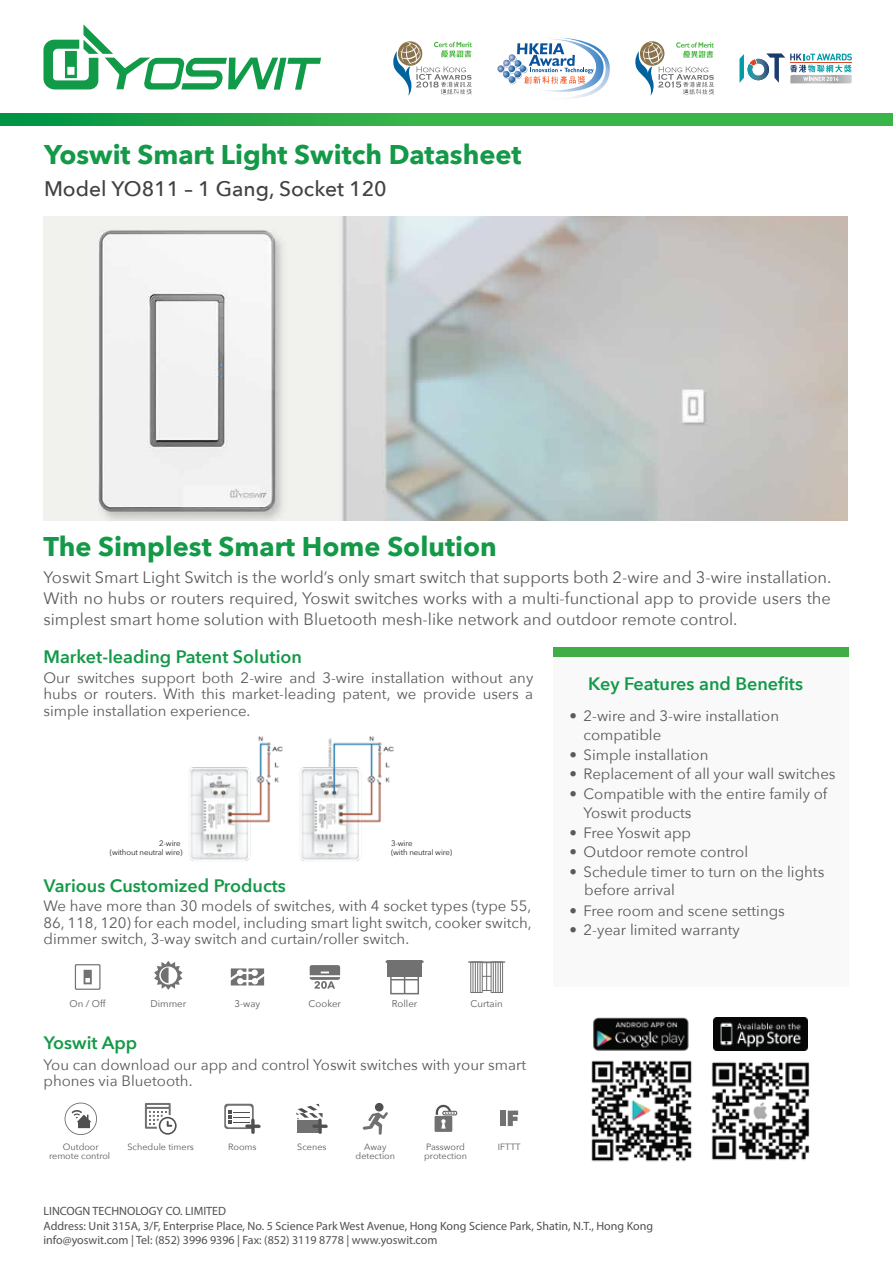
<style>
.page{position:relative;width:893px;height:1263px;background:#fff}
.page>*{position:absolute;margin:0;border:0;box-sizing:border-box;transform-origin:0 0}
.t1{font:700 27px "Avenir Next";color:#139948}
.t2{font:500 21px "Avenir Next";color:#414142}
.t3{font:600 18px "Avenir Next";color:#139948}
.t4{font:16.5px/21px "Avenir Next";color:#5a5b5c;text-align:justify}
.t5{font:15px/16.5px "Avenir Next";color:#595a5c}
.t6{font:12px/14.4px "Myriad Pro";color:#4f5050}
.t7{font:9.75px "Avenir Next";color:#595a5c}
.t8{font:9px/9px "Avenir Next";color:#595a5c;text-align:center}
.t9{font:7.8px/9.4px "Avenir Next";letter-spacing:-.02em;color:#231f20;text-align:right}
</style>
<div class="page">
<svg style="left:43px;top:24px;width:278px;height:66px"></svg>
<div style="left:553px;top:648px;width:295px;height:339px;background:#f9f9fa"></div>
<div style="left:553px;top:648px;width:295px;height:9px;background:#41ad49"></div>
<svg style="left:1px;top:114px;width:891px;height:12px"></svg>
<img style="left:591px;top:1060px;width:101px;height:102px">
<img style="left:593px;top:1017px;width:96px;height:34px">
<img style="left:711px;top:1049px;width:99px;height:111px">
<img style="left:713px;top:1018px;width:94px;height:32px">
<svg style="left:75px;top:964px;width:26px;height:26px"></svg>
<svg style="left:154px;top:961px;width:29px;height:29px"></svg>
<svg style="left:231px;top:968px;width:33px;height:17px"></svg>
<svg style="left:310px;top:965px;width:30px;height:24px"></svg>
<div style="left:390px;top:965px;width:29px;height:29px;border:2px solid #727172"></div>
<svg style="left:391px;top:976px;width:27px;height:18px"></svg>
<hr style="left:386px;top:960px;width:37px;height:3px;background:#727172">
<div style="left:387px;top:960px;width:35px;height:16px;background:#727172"></div>
<div style="left:473px;top:962px;width:28px;height:29px;border:1px solid #727172"></div>
<svg style="left:483px;top:963px;width:8px;height:27px"></svg>
<svg style="left:491px;top:963px;width:12px;height:30px"></svg>
<hr style="left:493px;top:962px;width:1px;height:30px;background:#727172">
<hr style="left:495px;top:962px;width:1px;height:30px;background:#727172">
<hr style="left:498px;top:962px;width:1px;height:30px;background:#727172">
<hr style="left:500px;top:962px;width:1px;height:30px;background:#727172">
<svg style="left:470px;top:963px;width:13px;height:30px"></svg>
<hr style="left:473px;top:962px;width:1px;height:30px;background:#727172">
<hr style="left:475px;top:962px;width:1px;height:30px;background:#727172">
<hr style="left:477px;top:962px;width:1px;height:30px;background:#727172">
<hr style="left:480px;top:962px;width:1px;height:30px;background:#727172">
<hr style="left:468px;top:961px;width:37px;height:2px;background:#727172">
<svg style="left:224px;top:1104px;width:37px;height:30px"></svg>
<svg style="left:296px;top:1104px;width:32px;height:30px"></svg>
<div style="left:375px;top:1103px;width:8px;height:8px;background:#4f5050;border-radius:50%"></div>
<svg style="left:363px;top:1112px;width:25px;height:23px"></svg>
<svg style="left:145px;top:1103px;width:32px;height:32px"></svg>
<svg style="left:435px;top:1104px;width:20px;height:28px"></svg>
<div style="left:442px;top:1111px;width:15px;height:4px;border:1px solid #4f5050;border-radius:2px"></div>
<div style="left:500px;top:1110px;width:5px;height:16px;background:#727172"></div>
<svg style="left:508px;top:1110px;width:10px;height:16px"></svg>
<svg style="left:65px;top:1102px;width:32px;height:33px"></svg>
<svg style="left:497px;top:37px;width:113px;height:62px"></svg>
<svg style="left:635px;top:42px;width:79px;height:54px"></svg>
<svg style="left:739px;top:53px;width:113px;height:30px"></svg>
<svg style="left:393px;top:42px;width:79px;height:54px"></svg>
<img style="left:43px;top:217px;width:804px;height:304px">
<img style="left:189px;top:736px;width:94px;height:125px">
<img style="left:299px;top:736px;width:95px;height:125px">
<h1 class="t1" style="left:44px;top:131px;width:479px">Yoswit Smart Light Switch Datasheet</h1>
<h2 class="t2" style="left:44px;top:171px;width:344px">Model YO811 – 1 Gang, Socket 120</h2>
<h1 class="t1" style="left:43px;top:523px;width:455px">The Simplest Smart Home Solution</h1>
<p class="t4" style="left:43px;top:566px;width:789px">Yoswit Smart Light Switch is the world’s only smart switch that supports both 2-wire and 3-wire installation.<br>With no hubs or routers required, Yoswit switches works with a multi-functional app to provide users the simplest smart home solution with Bluetooth mesh-like network and outdoor remote control.</p>
<p class="t3" style="left:43px;top:641px;width:260px">Market-leading Patent Solution</p>
<p class="t5" style="left:43px;top:669px;width:491px;text-align:justify">Our switches support both 2-wire and 3-wire installation without any hubs or routers. With this market-leading patent, we provide users a simple installation experience.</p>
<p class="t3" style="left:588px;top:668px;width:216px">Key Features and Benefits</p>
<p class="t5" style="left:584px;top:705px;width:197px;line-height:19.5px;text-indent:-14px">• 2-wire and 3-wire installation compatible</p>
<p class="t5" style="left:569px;top:745px;width:140px">• Simple installation</p>
<p class="t5" style="left:569px;top:765px;width:268px">• Replacement of all your wall switches</p>
<p class="t5" style="left:584px;top:783px;width:245px;line-height:19.5px;text-indent:-14px">• Compatible with the entire family of<br>Yoswit products</p>
<p class="t5" style="left:569px;top:823px;width:123px">• Free Yoswit app</p>
<p class="t5" style="left:569px;top:843px;width:180px">• Outdoor remote control</p>
<p class="t5" style="left:569px;top:862px;width:256px">• Schedule timer to turn on the lights</p>
<p class="t5" style="left:569px;top:901px;width:217px">• Free room and scene settings</p>
<p class="t5" style="left:569px;top:921px;width:172px">• 2-year limited warranty</p>
<p class="t9" style="left:110px;top:838px;width:74px">2-wire<br>(without neutral wire)</p>
<p class="t9" style="left:391px;top:838px;width:63px;text-align:left">3-wire<br>(with neutral wire)</p>
<p class="t3" style="left:44px;top:870px;width:244px">Various Customized Products</p>
<p class="t5" style="left:43px;top:897px;width:490px;text-align:justify">We have more than 30 models of switches, with 4 socket types (type 55, 86, 118, 120) for each model, including smart light switch, cooker switch, dimmer switch, 3-way switch and curtain/roller switch.</p>
<p class="t5" style="left:584px;top:881px;width:92px">before arrival</p>
<p class="t7" style="left:69px;top:995px;width:38px">On / Off</p>
<p class="t7" style="left:150px;top:995px;width:37px">Dimmer</p>
<p class="t7" style="left:235px;top:995px;width:27px">3-way</p>
<p class="t7" style="left:309px;top:995px;width:34px">Cooker</p>
<p class="t7" style="left:392px;top:995px;width:27px">Roller</p>
<p class="t7" style="left:471px;top:995px;width:34px">Curtain</p>
<p class="t3" style="left:44px;top:1027px;width:95px">Yoswit App</p>
<p class="t5" style="left:43px;top:1056px;width:484px">You can download our app and control Yoswit switches with your smart phones via Bluetooth.</p>
<p class="t8" style="left:49px;top:1142px;width:63px">Outdoor remote control</p>
<p class="t8" style="left:424px;top:1142px;width:44px;text-align:left">Password protection</p>
<p class="t8" style="left:128px;top:1142px;width:68px">Schedule timers</p>
<p class="t8" style="left:228px;top:1142px;width:30px">Rooms</p>
<p class="t8" style="left:297px;top:1142px;width:31px">Scenes</p>
<p class="t8" style="left:364px;top:1142px;width:24px">Away</p>
<p class="t8" style="left:498px;top:1142px;width:24px">IFTTT</p>
<p class="t8" style="left:356px;top:1151px;width:41px">detection</p>
<p class="t6" style="left:43px;top:1204px;width:611px">LINCOGN TECHNOLOGY CO. LIMITED<br>Address: Unit 315A, 3/F, Enterprise Place, No. 5 Science Park West Avenue, Hong Kong Science Park, Shatin, N.T., Hong Kong info@yoswit.com | Tel: (852) 3996 9396 | Fax: (852) 3119 8778 | www.yoswit.com</p>
</div>
